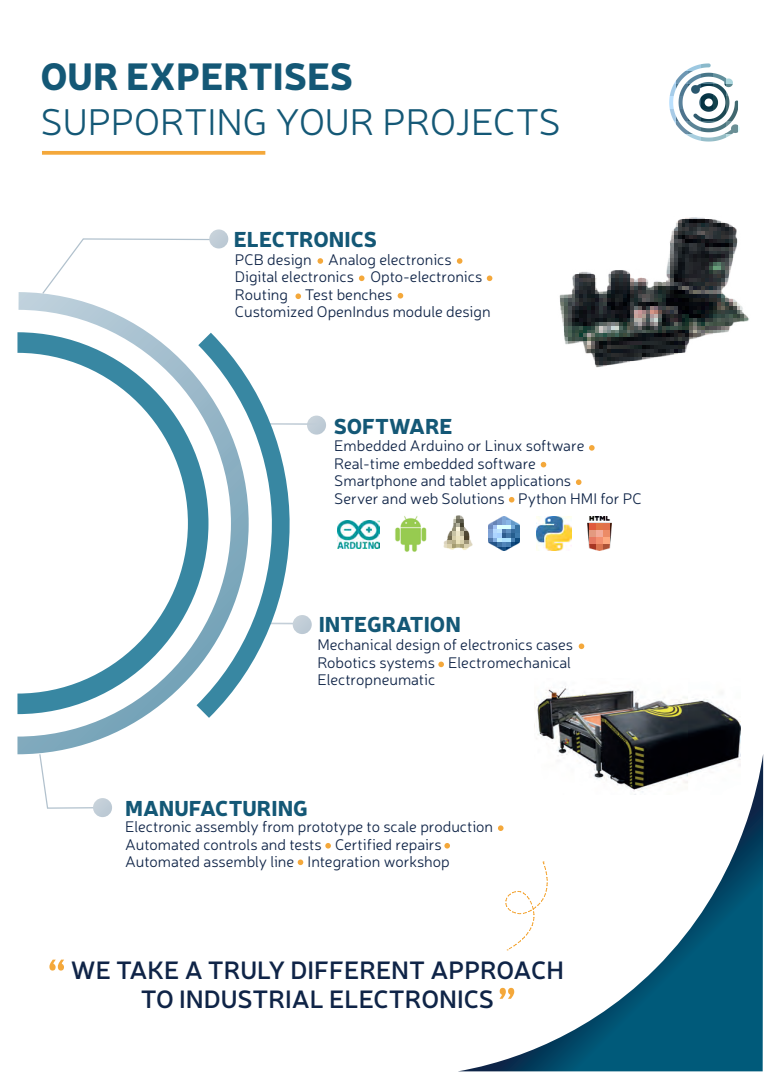
<style>
.page{position:relative;width:780px;height:1088px;background:#fff}
.page>*{position:absolute;margin:0;border:0;box-sizing:border-box;transform-origin:0 0}
.t1{font:300 37.5px "Neris";color:#145876}
.t2{font:900 37.5px "Neris";color:#145876}
.t3{font:600 25px/28.8px "Neris";color:#0f2447;text-align:center}
.t4{font:900 21.25px "Neris";color:#145876}
.t5{font:300 15.5px/17.5px "Neris";color:#0f2447}
</style>
<div class="page">
<svg style="left:317px;top:258px;width:6px;height:6px"></svg>
<svg style="left:457px;top:258px;width:5px;height:6px"></svg>
<svg style="left:359px;top:275px;width:5px;height:6px"></svg>
<svg style="left:397px;top:293px;width:6px;height:5px"></svg>
<svg style="left:487px;top:275px;width:5px;height:6px"></svg>
<svg style="left:295px;top:293px;width:6px;height:6px"></svg>
<svg style="left:460px;top:754px;width:303px;height:317px"></svg>
<img style="left:669px;top:63px;width:71px;height:79px">
<svg style="left:504px;top:861px;width:51px;height:89px"></svg>
<img style="left:587px;top:516px;width:25px;height:34px">
<img style="left:534px;top:686px;width:206px;height:109px">
<svg style="left:42px;top:151px;width:223px;height:4px"></svg>
<svg style="left:540px;top:462px;width:6px;height:5px"></svg>
<svg style="left:509px;top:497px;width:5px;height:5px"></svg>
<svg style="left:576px;top:479px;width:5px;height:6px"></svg>
<svg style="left:578px;top:643px;width:6px;height:6px"></svg>
<svg style="left:438px;top:661px;width:6px;height:6px"></svg>
<svg style="left:589px;top:445px;width:5px;height:6px"></svg>
<svg style="left:42px;top:779px;width:70px;height:38px"></svg>
<svg style="left:316px;top:416px;width:10px;height:19px"></svg>
<svg style="left:49px;top:229px;width:179px;height:55px"></svg>
<svg style="left:249px;top:381px;width:67px;height:287px"></svg>
<svg style="left:17px;top:292px;width:232px;height:462px"></svg>
<svg style="left:498px;top:825px;width:5px;height:6px"></svg>
<svg style="left:325px;top:843px;width:6px;height:5px"></svg>
<svg style="left:444px;top:843px;width:6px;height:5px"></svg>
<svg style="left:298px;top:859px;width:5px;height:6px"></svg>
<img style="left:489px;top:516px;width:30px;height:34px">
<img style="left:443px;top:515px;width:30px;height:35px">
<svg style="left:499px;top:988px;width:15px;height:11px"></svg>
<svg style="left:49px;top:959px;width:15px;height:11px"></svg>
<img style="left:559px;top:217px;width:190px;height:151px">
<img style="left:395px;top:516px;width:32px;height:36px">
<img style="left:537px;top:516px;width:34px;height:34px">
<img style="left:337px;top:520px;width:42px;height:29px">
<h1 class="t2" style="left:40px;top:49px;width:314px">OUR EXPERTISES</h1>
<h1 class="t1" style="left:40px;top:99px;width:522px">SUPPORTING YOUR PROJECTS</h1>
<h3 class="t4" style="left:234px;top:224px;width:145px">ELECTRONICS</h3>
<p class="t5" style="left:235px;top:250px;width:257px">PCB design Analog electronics<br>Digital electronics Opto-electronics<br>Routing Test benches<br>Customized OpenIndus module design</p>
<h3 class="t4" style="left:333px;top:411px;width:120px">SOFTWARE</h3>
<p class="t5" style="left:334px;top:436px;width:309px">Embedded Arduino or Linux software Real-time embedded software<br>Smartphone and tablet applications<br>Server and web Solutions Python HMI for PC</p>
<h3 class="t4" style="left:318px;top:609px;width:144px">INTEGRATION</h3>
<p class="t5" style="left:317px;top:636px;width:257px">Mechanical design of electronics cases<br>Robotics systems Electromechanical<br>Electropneumatic</p>
<h3 class="t4" style="left:125px;top:792px;width:184px">MANUFACTURING</h3>
<p class="t5" style="left:125px;top:818px;width:369px">Electronic assembly from prototype to scale production<br>Automated controls and tests Certified repairs<br>Automated assembly line Integration workshop</p>
<h2 class="t3" style="left:71px;top:954px;width:494px">WE TAKE A TRULY DIFFERENT APPROACH<br>TO INDUSTRIAL ELECTRONICS</h2>
</div>
